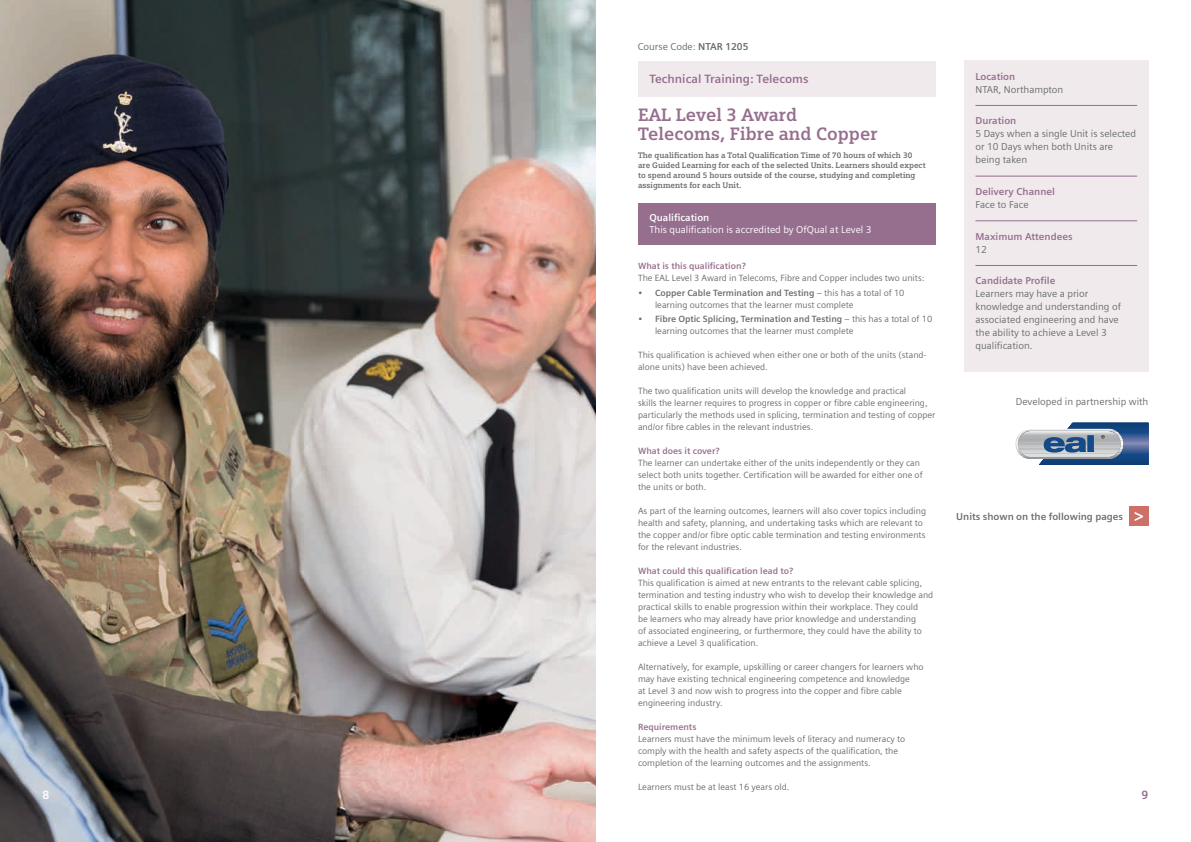
<style>
.page{position:relative;width:1191px;height:842px;background:#fff}
.page>*{position:absolute;margin:0;border:0;box-sizing:border-box;transform-origin:0 0}
.t1{font:700 18px/19px "Siemens Slab";color:#966e8e}
.t2{font:700 12px "Siemens Sans";color:#966e8e}
.t3{font:700 12px "Siemens Slab";color:#fff}
.t4{font:700 12px "Siemens Slab";color:#966e8e}
.t5{font:10px/13px "Siemens Sans";color:#696b6d}
.t6{font:700 10px "Siemens Sans";color:#966e8e}
.t7{font:10px "Siemens Sans";color:#fff}
.t8{font:700 10px "Siemens Sans";color:#696b6d}
.t9{font:700 10px "Siemens Sans";color:#fff}
.t10{font:9px/12px "Siemens Sans";color:#696b6d}
.t11{font:700 9px "Siemens Sans";color:#966e8e}
.t12{font:700 8px/10px "Siemens Slab";color:#696b6d}
.s1{font-weight:700}
</style>
<div class="page">
<img style="left:0;top:0;width:595px;height:842px">
<div style="left:638px;top:61px;width:297px;height:36px;background:#f0eaed"></div>
<div style="left:964px;top:61px;width:184px;height:311px;background:#f0eaed"></div>
<hr style="left:975px;top:105px;width:162px;height:1px;background:#966e8e">
<hr style="left:975px;top:176px;width:162px;height:1px;background:#966e8e">
<hr style="left:975px;top:221px;width:162px;height:1px;background:#966e8e">
<hr style="left:975px;top:265px;width:162px;height:1px;background:#966e8e">
<div style="left:638px;top:204px;width:297px;height:41px;background:#966e8e"></div>
<div style="left:1129px;top:507px;width:19px;height:19px;background:#ce7068"></div>
<svg style="left:1134px;top:512px;width:9px;height:9px"></svg>
<hr style="left:1038px;top:422px;width:110px;height:1px;background:#0d3c72">
<hr style="left:1038px;top:423px;width:110px;height:1px;background:#0e3d74">
<hr style="left:1038px;top:424px;width:110px;height:1px;background:#0e3f76">
<hr style="left:1038px;top:425px;width:110px;height:1px;background:#0f4078">
<hr style="left:1038px;top:426px;width:110px;height:1px;background:#0f417a">
<hr style="left:1038px;top:427px;width:110px;height:1px;background:#11437c">
<hr style="left:1038px;top:428px;width:110px;height:1px;background:#12447e">
<hr style="left:1038px;top:429px;width:110px;height:1px;background:#124680">
<hr style="left:1038px;top:430px;width:110px;height:1px;background:#124783">
<hr style="left:1038px;top:431px;width:110px;height:1px;background:#124884">
<hr style="left:1038px;top:432px;width:110px;height:1px;background:#124a87">
<hr style="left:1038px;top:433px;width:110px;height:1px;background:#184d89">
<hr style="left:1038px;top:434px;width:110px;height:1px;background:#28538d">
<hr style="left:1038px;top:435px;width:110px;height:1px;background:#345891">
<hr style="left:1038px;top:436px;width:110px;height:1px;background:#405d94">
<hr style="left:1038px;top:437px;width:110px;height:1px;background:#4a6398">
<hr style="left:1038px;top:438px;width:110px;height:1px;background:#546a9d">
<hr style="left:1038px;top:439px;width:110px;height:1px;background:#5d6fa1">
<hr style="left:1038px;top:440px;width:110px;height:1px;background:#6676a5">
<hr style="left:1038px;top:441px;width:110px;height:1px;background:#6f7ca9">
<hr style="left:1038px;top:442px;width:110px;height:1px;background:#7884ae">
<hr style="left:1038px;top:443px;width:110px;height:1px;background:#818ab3">
<hr style="left:1038px;top:444px;width:110px;height:1px;background:#7f88b1">
<hr style="left:1038px;top:445px;width:110px;height:1px;background:#7681ac">
<hr style="left:1038px;top:446px;width:110px;height:1px;background:#6c7aa8">
<hr style="left:1038px;top:447px;width:110px;height:1px;background:#6373a4">
<hr style="left:1038px;top:448px;width:110px;height:1px;background:#5a6da0">
<hr style="left:1038px;top:449px;width:110px;height:1px;background:#4e669a">
<hr style="left:1038px;top:450px;width:110px;height:1px;background:#446096">
<hr style="left:1038px;top:451px;width:110px;height:1px;background:#395b93">
<hr style="left:1038px;top:452px;width:110px;height:1px;background:#2d558f">
<hr style="left:1038px;top:453px;width:110px;height:1px;background:#1f4f8b">
<hr style="left:1038px;top:454px;width:110px;height:1px;background:#124b88">
<hr style="left:1038px;top:455px;width:110px;height:1px;background:#124986">
<hr style="left:1038px;top:456px;width:110px;height:1px;background:#124884">
<hr style="left:1038px;top:457px;width:110px;height:1px;background:#124782">
<hr style="left:1038px;top:458px;width:110px;height:1px;background:#12457f">
<hr style="left:1038px;top:459px;width:110px;height:1px;background:#11447e">
<hr style="left:1038px;top:460px;width:110px;height:1px;background:#10437c">
<hr style="left:1038px;top:461px;width:110px;height:1px;background:#0f417a">
<hr style="left:1038px;top:462px;width:110px;height:1px;background:#0f4078">
<hr style="left:1038px;top:463px;width:110px;height:1px;background:#0e3e75">
<hr style="left:1038px;top:464px;width:110px;height:1px;background:#0e3d74">
<hr style="left:1038px;top:465px;width:110px;height:1px;background:#0e3d73">
<svg style="left:1015px;top:429px;width:108px;height:30px"></svg>
<svg style="left:1016px;top:430px;width:107px;height:29px"></svg>
<svg style="left:1017px;top:431px;width:103px;height:26px"></svg>
<svg style="left:1018px;top:431px;width:102px;height:25px"></svg>
<svg style="left:1020px;top:432px;width:98px;height:24px;background:#96a5b5"></svg>
<p class="t5" style="left:637px;top:40px;width:112px">Course Code: <span class="s1">NTAR 1205</span></p>
<p class="t6" style="left:975px;top:71px;width:41px">Location</p>
<p class="t5" style="left:975px;top:83px;width:89px">NTAR, Northampton</p>
<p class="t6" style="left:975px;top:115px;width:42px">Duration</p>
<p class="t5" style="left:975px;top:127px;width:162px">5 Days when a single Unit is selected or 10 Days when both Units are being taken</p>
<p class="t6" style="left:975px;top:186px;width:81px">Delivery Channel</p>
<p class="t5" style="left:975px;top:198px;width:55px">Face to Face</p>
<p class="t6" style="left:975px;top:231px;width:99px">Maximum Attendees</p>
<p class="t5" style="left:975px;top:243px;width:13px">12</p>
<p class="t6" style="left:975px;top:275px;width:81px">Candidate Profile</p>
<p class="t5" style="left:975px;top:287px;width:147px">Learners may have a prior knowledge and understanding of associated engineering and have the ability to achieve a Level 3 qualification.</p>
<h2 class="t2" style="left:649px;top:72px;width:161px">Technical Training: Telecoms</h2>
<h1 class="t1" style="left:638px;top:105px;width:241px">EAL Level 3 Award<br>Telecoms, Fibre and Copper</h1>
<p class="t12" style="left:638px;top:150px;width:289px">The qualification has a Total Qualification Time of 70 hours of which 30 are Guided Learning for each of the selected Units. Learners should expect to spend around 5 hours outside of the course, studying and completing assignments for each Unit.</p>
<p class="t9" style="left:649px;top:212px;width:61px">Qualification</p>
<p class="t7" style="left:649px;top:224px;width:224px">This qualification is accredited by OfQual at Level 3</p>
<p class="t11" style="left:638px;top:260px;width:109px">What is this qualification?</p>
<p class="t10" style="left:638px;top:272px;width:288px">The EAL Level 3 Award in Telecoms, Fibre and Copper includes two units:</p>
<p class="t10" style="left:655px;top:286px;width:251px;text-indent:-17px">• <span class="s1">Copper Cable Termination and Testing</span> – this has a total of 10 learning outcomes that the learner must complete</p>
<p class="t10" style="left:655px;top:313px;width:279px;text-indent:-17px">• <span class="s1">Fibre Optic Splicing, Termination and Testing</span> – this has a total of 10 learning outcomes that the learner must complete</p>
<p class="t10" style="left:638px;top:349px;width:290px">This qualification is achieved when either one or both of the units (stand&shy;alone units) have been achieved.</p>
<p class="t10" style="left:638px;top:385px;width:299px">The two qualification units will develop the knowledge and practical<br>skills the learner requires to progress in copper or fibre cable engineering, particularly the methods used in splicing, termination and testing of copper and/or fibre cables in the relevant industries.</p>
<p class="t11" style="left:638px;top:446px;width:83px">What does it cover?</p>
<p class="t10" style="left:638px;top:457px;width:286px">The learner can undertake either of the units independently or they can select both units together. Certification will be awarded for either one of the units or both.</p>
<p class="t10" style="left:638px;top:505px;width:290px">As part of the learning outcomes, learners will also cover topics including health and safety, planning, and undertaking tasks which are relevant to the copper and/or fibre optic cable termination and testing environments for the relevant industries.</p>
<p class="t11" style="left:638px;top:566px;width:157px">What could this qualification lead to?</p>
<p class="t10" style="left:638px;top:577px;width:297px">This qualification is aimed at new entrants to the relevant cable splicing, termination and testing industry who wish to develop their knowledge and practical skills to enable progression within their workplace. They could<br>be learners who may already have prior knowledge and understanding<br>of associated engineering, or furthermore, they could have the ability to achieve a Level 3 qualification.</p>
<p class="t10" style="left:638px;top:661px;width:287px">Alternatively, for example, upskilling or career changers for learners who may have existing technical engineering competence and knowledge<br>at Level 3 and now wish to progress into the copper and fibre cable engineering industry.</p>
<p class="t11" style="left:638px;top:722px;width:60px">Requirements</p>
<p class="t10" style="left:638px;top:733px;width:269px">Learners must have the minimum levels of literacy and numeracy to comply with the health and safety aspects of the qualification, the completion of the learning outcomes and the assignments.</p>
<p class="t10" style="left:638px;top:781px;width:153px">Learners must be at least 16 years old.</p>
<p class="t5" style="left:1016px;top:395px;width:134px">Developed in partnership with</p>
<p class="t8" style="left:956px;top:511px;width:168px">Units shown on the following pages</p>
<h2 class="t3" style="left:43px;top:788px;width:8px">8</h2>
<h2 class="t4" style="left:1141px;top:788px;width:8px">9</h2>
</div>
